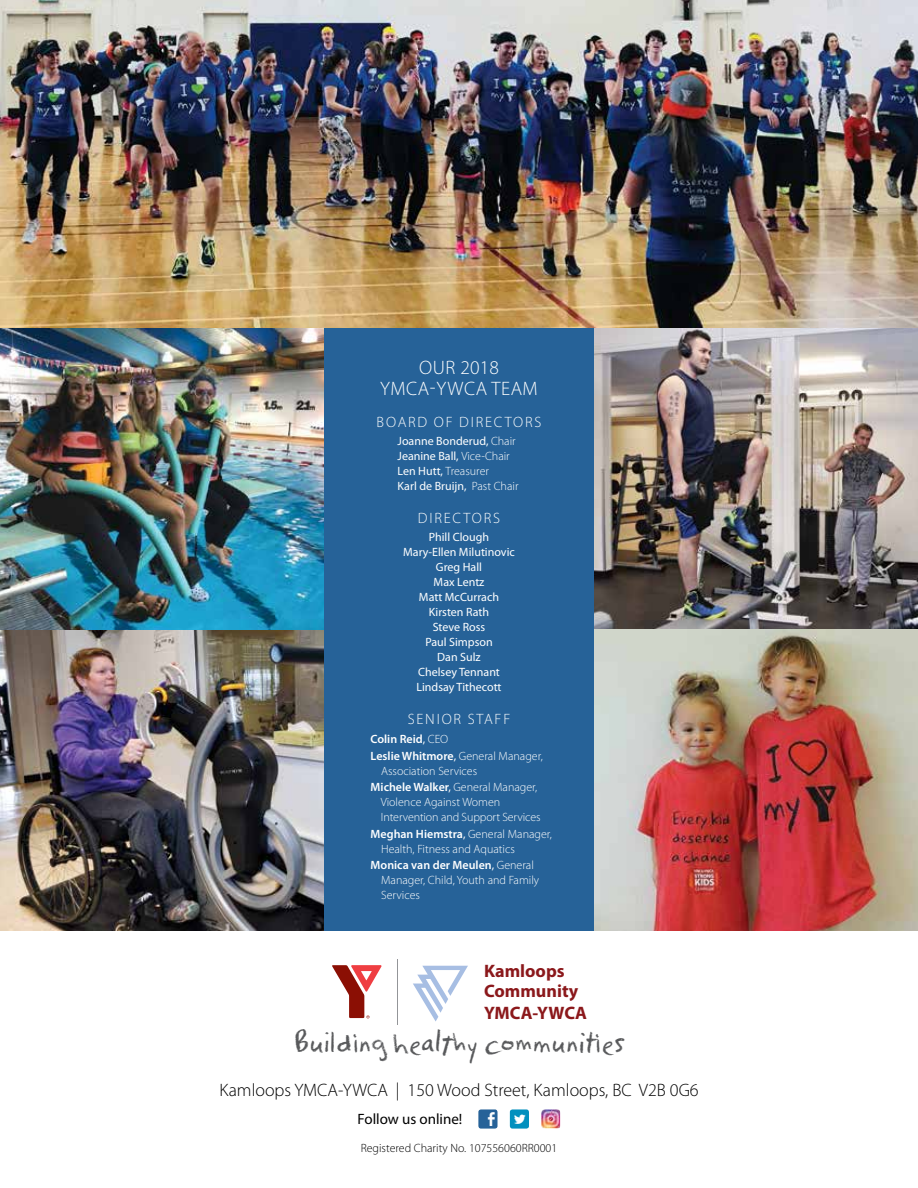
<style>
.page{position:relative;width:918px;height:1188px;background:#fff}
.page>*{position:absolute;margin:0;border:0;box-sizing:border-box;transform-origin:0 0}
.t1{font:38.7px "YMCA Script";color:#58595b}
.t2{font:300 19.5px "Myriad Pro";letter-spacing:.01em;color:#fff}
.t3{font:300 18px "Myriad Pro";color:#000}
.t4{font:700 18px/19.4px "Myriad Pro";color:#8b181b}
.t5{font:300 15px "Myriad Pro";letter-spacing:.12em;color:#fff}
.t6{font:15px "Myriad Pro";color:#000}
.t7{font:300 12px/15px "Myriad Pro";color:#fff}
.t8{font:12px/15px "Myriad Pro";color:#fff}
.t9{font:600 12px/16.5px "Myriad Pro";color:#fff}
.t10{font:300 12px "Myriad Pro";color:#000}
.s1{font-weight:300}
.s2{font-weight:400}
.s3{font-weight:600}
</style>
<div class="page">
<img style="left:0;top:0;width:918px;height:328px">
<img style="left:594px;top:328px;width:324px;height:603px">
<img style="left:0;top:328px;width:324px;height:603px">
<div style="left:324px;top:328px;width:270px;height:603px;background:#266298"></div>
<svg style="left:332px;top:965px;width:50px;height:53px"></svg>
<hr style="left:397px;top:959px;width:1px;height:65px;background:#939598">
<svg style="left:413px;top:966px;width:55px;height:56px"></svg>
<div style="left:478px;top:1109px;width:20px;height:20px;background:#266298;border-radius:3px"></div>
<div style="left:510px;top:1109px;width:19px;height:20px;background:#0290be;border-radius:3px"></div>
<img style="left:541px;top:1109px;width:19px;height:19px">
<h2 class="t2" style="left:419px;top:356px;width:81px">Our 2018</h2>
<h2 class="t2" style="left:380px;top:377px;width:14px">ymca</h2>
<h2 class="t2" style="left:430px;top:377px;width:20px">-ywca</h2>
<h2 class="t2" style="left:491px;top:377px;width:13px">team</h2>
<p class="t5" style="left:377px;top:413px;width:21px">Board</p>
<p class="t5" style="left:434px;top:413px;width:47px">of Directors</p>
<p class="t8" style="left:398px;top:433px;width:123px">Joanne Bonderud, <span class="s1">Chair<br></span>Jeanine Ball, <span class="s1">Vice-Chair<br></span>Len Hutt, <span class="s1">Treasurer<br></span>Karl de Bruijn, <span class="s1">Past Chair</span></p>
<p class="t5" style="left:418px;top:509px;width:22px">Directors</p>
<p class="t8" style="left:403px;top:529px;width:113px;text-align:center">Phill Clough<br>Mary-Ellen Milutinovic<br>Greg Hall<br>Max Lentz<br>Matt McCurrach<br>Kirsten Rath<br>Steve Ross<br>Paul Simpson<br>Dan Sulz<br>Chelsey Tennant<br>Lindsay Tithecott</p>
<p class="t5" style="left:408px;top:710px;width:19px">Senior</p>
<p class="t5" style="left:468px;top:710px;width:19px">Staff</p>
<p class="t9" style="left:371px;top:731px;width:174px">Colin Reid<span class="s2">,</span> <span class="s1">CEO<br></span>Leslie Whitmore<span class="s2">,</span> <span class="s1">General Manager,</span></p>
<p class="t7" style="left:371px;top:762px;width:168px;line-height:16.5px;text-indent:11px">Association Services<br><span class="s3">Michele Walker</span><span class="s2">,</span> General Manager,</p>
<p class="t7" style="left:381px;top:795px;width:161px">Violence Against Women<br>Intervention and Support Services</p>
<p class="t7" style="left:381px;top:826px;width:172px;text-indent:-11px"><span class="s3">Meghan Hiemstra</span><span class="s2">,</span> General Manager,<br>Health, Fitness and Aquatics</p>
<p class="t7" style="left:381px;top:858px;width:160px;text-indent:-11px"><span class="s3">Monica van der Meulen</span><span class="s2">,</span> General<br>Manager, Child, Youth and Family<br>Services</p>
<h3 class="t4" style="left:484px;top:961px;width:96px">Kamloops<br>Community</h3>
<h3 class="t4" style="left:484px;top:1002px;width:105px">YMCA-YWCA</h3>
<h1 class="t1" style="left:294px;top:1022px;width:333px">Building healthy communities</h1>
<h3 class="t3" style="left:219px;top:1080px;width:481px">Kamloops YMCA-YWCA | 150 Wood Street, Kamloops, BC V2B 0G6</h3>
<p class="t6" style="left:358px;top:1110px;width:106px">Follow us online!</p>
<p class="t10" style="left:361px;top:1141px;width:198px">Registered Charity No. 107556060RR0001</p>
</div>
